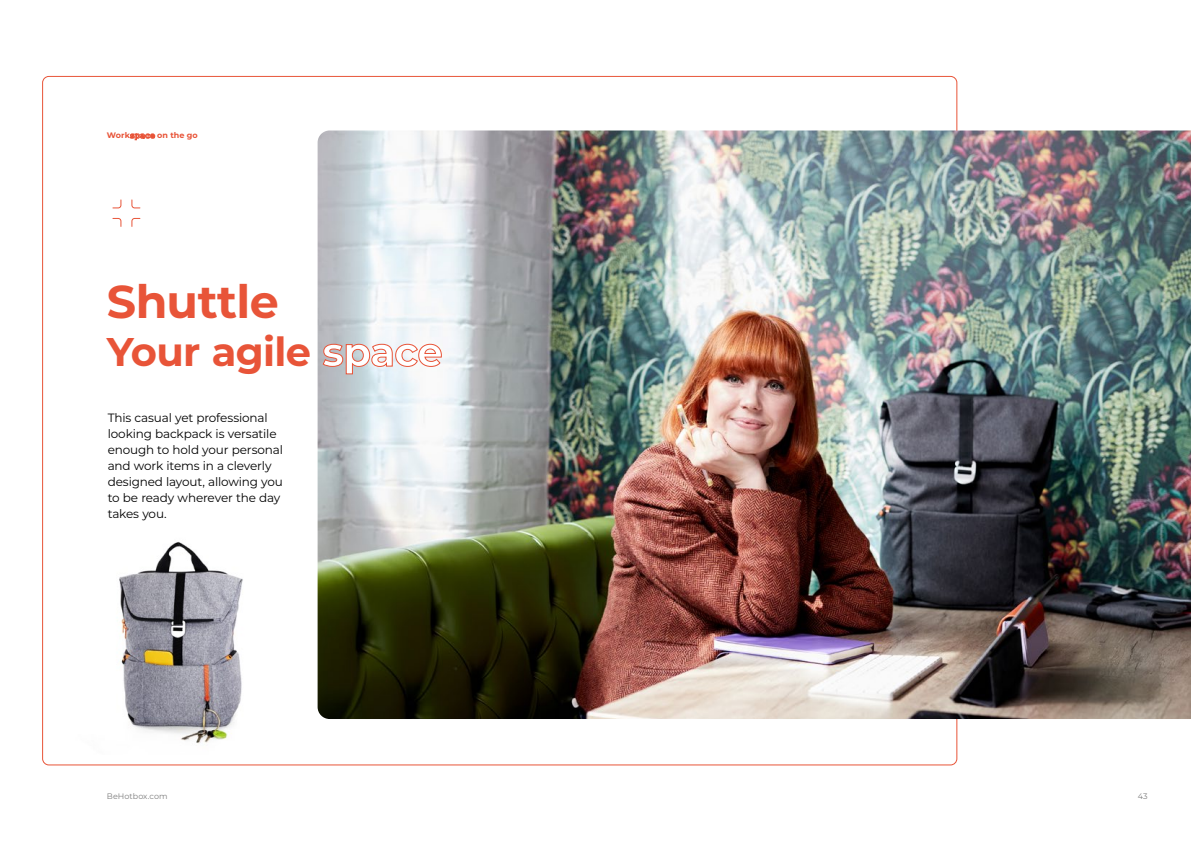
<style>
.page{position:relative;width:1191px;height:842px;background:#fff}
.page>*{position:absolute;margin:0;border:0;box-sizing:border-box;transform-origin:0 0}
.t1{font:700 46px "Montserrat";letter-spacing:-.01em;color:#e85438}
.t2{font:700 40px "Montserrat";letter-spacing:-.015em;color:#e85438}
.t3{font:12px/16px "Montserrat";letter-spacing:-.015em;color:#000}
.t4{font:700 8px "Montserrat";letter-spacing:.01em;color:#e85438}
.t5{font:8px "Montserrat";letter-spacing:.005em;color:#7c7c7c}
.s1{color:#fff}
</style>
<div class="page">
<img style="left:119px;top:541px;width:124px;height:203px">
<img style="left:317px;top:130px;width:874px;height:589px">
<svg style="left:112px;top:199px;width:29px;height:28px"></svg>
<p class="t4" style="left:107px;top:130px;width:92px">Workspace on the go</p>
<h1 class="t1" style="left:107px;top:269px;width:173px">Shuttle</h1>
<h2 class="t2" style="left:107px;top:323px;width:337px">Your agile <span class="s1">space</span></h2>
<p class="t3" style="left:108px;top:409px;width:177px">This casual yet professional looking backpack is versatile enough to hold your personal and work items in a cleverly designed layout, allowing you to be ready wherever the day takes you.</p>
<p class="t5" style="left:107px;top:790px;width:62px">BeHotbox.com</p>
<p class="t5" style="left:1137px;top:790px;width:12px">43</p>
</div>
